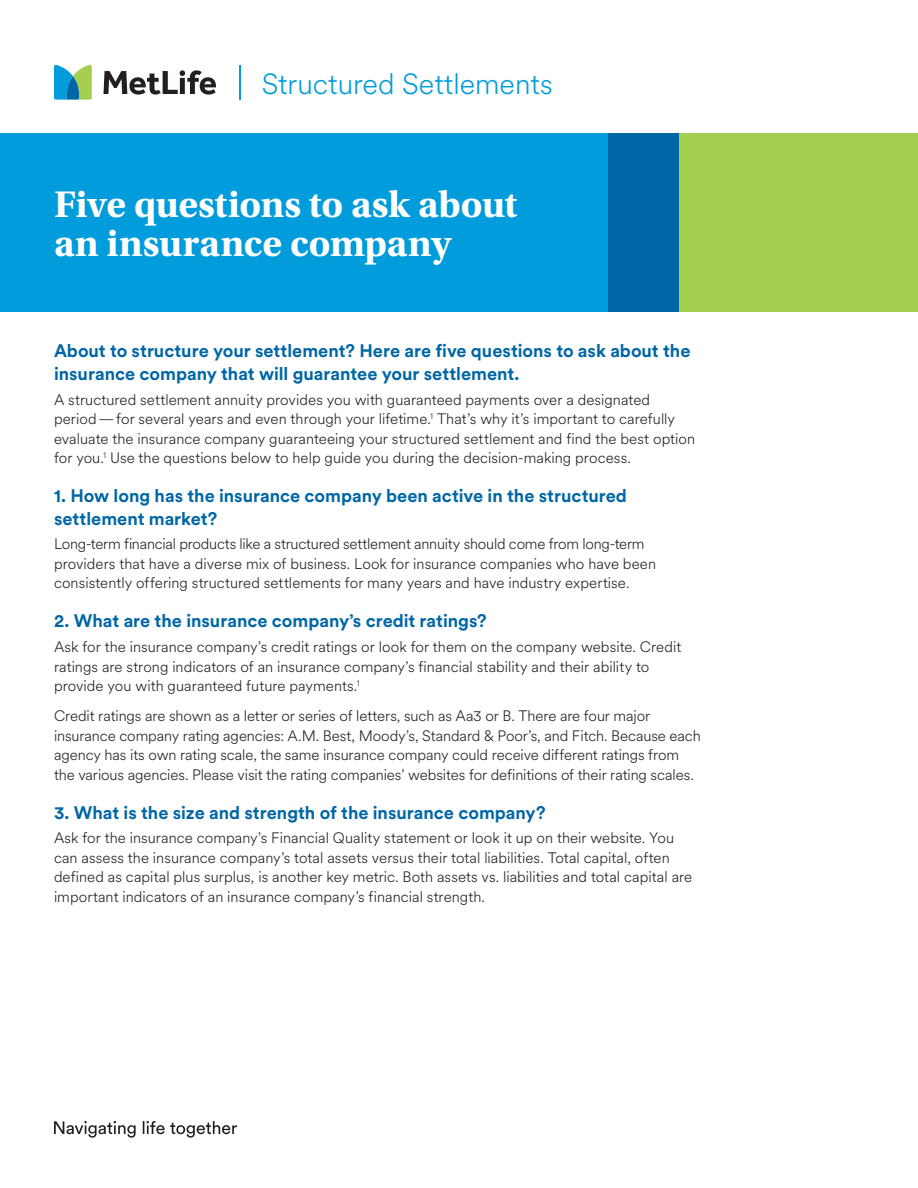
<style>
.page{position:relative;width:918px;height:1188px;background:#fff}
.page>*{position:absolute;margin:0;border:0;box-sizing:border-box;transform-origin:0 0}
.t1{font:700 39px/39px "Utopia Std";letter-spacing:-.005em;color:#fff}
.t2{font:300 28.95px "Met Life Circular";color:#009cdc}
.t3{font:700 18px/22.5px "Met Life Circular";color:#0066a5}
.t4{font:300 15px/19.5px "Met Life Circular";color:#231f20}
</style>
<div class="page">
<hr style="left:239px;top:65px;width:2px;height:35px;background:#009cdc">
<svg style="left:103px;top:70px;width:113px;height:25px"></svg>
<svg style="left:54px;top:65px;width:38px;height:35px"></svg>
<div style="left:0;top:133px;width:679px;height:179px;background:#009cdc"></div>
<div style="left:608px;top:133px;width:71px;height:179px;background:#0066a5"></div>
<div style="left:679px;top:133px;width:239px;height:179px;background:#a4cf4e"></div>
<svg style="left:54px;top:1121px;width:183px;height:17px"></svg>
<h2 class="t2" style="left:262px;top:64px;width:292px">Structured Settlements</h2>
<h1 class="t1" style="left:54px;top:185px;width:465px">Five questions to ask about an insurance company</h1>
<p class="t3" style="left:54px;top:339px;width:638px">About to structure your settlement? Here are five questions to ask about the insurance company that will guarantee your settlement.</p>
<p class="t4" style="left:54px;top:389px;width:643px">A structured settlement annuity provides you with guaranteed payments over a designated period—for several years and even through your lifetime.<sup>1</sup> That’s why it’s important to carefully evaluate the insurance company guaranteeing your structured settlement and find the best option for you.<sup>1</sup> Use the questions below to help guide you during the decision-making process.</p>
<p class="t3" style="left:54px;top:484px;width:574px">1. How long has the insurance company been active in the structured settlement market?</p>
<p class="t4" style="left:54px;top:534px;width:604px">Long-term financial products like a structured settlement annuity should come from long-term providers that have a diverse mix of business. Look for insurance companies who have been consistently offering structured settlements for many years and have industry expertise.</p>
<p class="t3" style="left:54px;top:609px;width:434px">2. What are the insurance company’s credit ratings?</p>
<p class="t4" style="left:54px;top:636px;width:629px">Ask for the insurance company’s credit ratings or look for them on the company website. Credit ratings are strong indicators of an insurance company’s financial stability and their ability to provide you with guaranteed future payments.<sup>1</sup></p>
<p class="t4" style="left:54px;top:706px;width:648px">Credit ratings are shown as a letter or series of letters, such as Aa3 or B. There are four major insurance company rating agencies: A.M. Best, Moody’s, Standard &amp; Poor’s, and Fitch. Because each agency has its own rating scale, the same insurance company could receive different ratings from the various agencies. Please visit the rating companies’ websites for definitions of their rating scales.</p>
<p class="t3" style="left:54px;top:800px;width:493px">3. What is the size and strength of the insurance company?</p>
<p class="t4" style="left:54px;top:828px;width:640px">Ask for the insurance company’s Financial Quality statement or look it up on their website. You can assess the insurance company’s total assets versus their total liabilities. Total capital, often defined as capital plus surplus, is another key metric. Both assets vs. liabilities and total capital are important indicators of an insurance company’s financial strength.</p>
</div>
